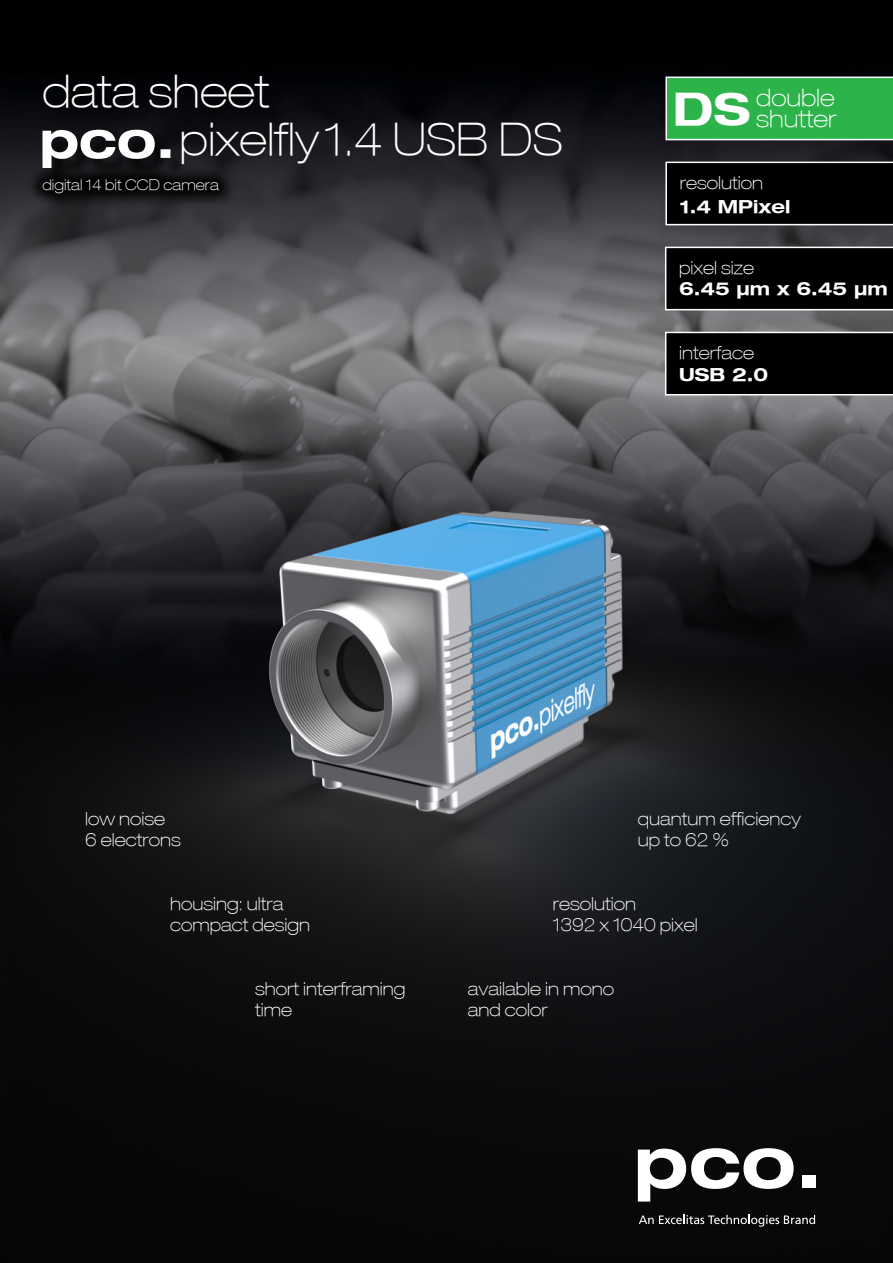
<style>
.page{position:relative;width:893px;height:1263px;background:#fff}
.page>*{position:absolute;margin:0;border:0;box-sizing:border-box;transform-origin:0 0}
.t1{font:100 expanded 45px "Helvetica Neue";color:#fff}
.t2{font:100 expanded 24px/21px "Helvetica Neue";color:#fff;text-align:right}
.t3{font:100 expanded 18px/21px "Helvetica Neue";color:#fff}
.t4{font:700 expanded 18px "Helvetica Neue";color:#fff}
.t5{font:100 expanded 14.85px "Helvetica Neue";color:#fff}
.s1{font-weight:700;font-size:45px}
</style>
<div class="page">
<img style="left:0;top:0;width:893px;height:1263px">
<svg style="left:665px;top:162px;width:228px;height:63px;background:#0a0a0a"></svg>
<svg style="left:665px;top:247px;width:228px;height:63px;background:#0c0c0c"></svg>
<div style="left:665px;top:332px;width:228px;height:63px;background:#000"></div>
<svg style="left:665px;top:77px;width:228px;height:63px;background:#34b551"></svg>
<div style="left:45px;top:132px;width:192px;height:79px;background:#000;opacity:.75"></div>
<svg style="left:26px;top:162px;width:210px;height:48px;background:#161518"></svg>
<svg style="left:43px;top:130px;width:127px;height:38px"></svg>
<svg style="left:638px;top:1148px;width:156px;height:53px"></svg>
<div style="left:802px;top:1175px;width:14px;height:12px;background:#fff"></div>
<svg style="left:639px;top:1215px;width:176px;height:12px;background:#3e3f41"></svg>
<div style="left:47px;top:77px;width:240px;height:48px;background:#05060a"></div>
<h1 class="t1" style="left:43px;top:71px;width:228px">data sheet</h1>
<h1 class="t1" style="left:180px;top:120px;width:385px">pixelfly1.4 USB DS</h1>
<p class="t5" style="left:43px;top:178px;width:178px">digital 14 bit CCD camera</p>
<h2 class="t2" style="left:673px;top:88px;width:165px">double<br><span class="s1">DS</span> shutter</h2>
<p class="t3" style="left:680px;top:173px;width:85px">resolution</p>
<p class="t4" style="left:680px;top:198px;width:112px">1.4 MPixel</p>
<p class="t3" style="left:679px;top:258px;width:76px">pixel size</p>
<p class="t4" style="left:679px;top:281px;width:210px">6.45 µm x 6.45 µm</p>
<p class="t3" style="left:679px;top:343px;width:76px">interface</p>
<p class="t4" style="left:679px;top:367px;width:91px">USB 2.0</p>
<p class="t3" style="left:85px;top:809px;width:97px">low noise<br>6 electrons</p>
<p class="t3" style="left:638px;top:809px;width:164px">quantum efficiency up to 62 %</p>
<p class="t3" style="left:170px;top:894px;width:142px">housing: ultra compact design</p>
<p class="t3" style="left:553px;top:894px;width:146px">resolution<br>1392 x 1040 pixel</p>
<p class="t3" style="left:255px;top:979px;width:152px">short interframing time</p>
<p class="t3" style="left:468px;top:979px;width:148px">available in mono and color</p>
</div>
